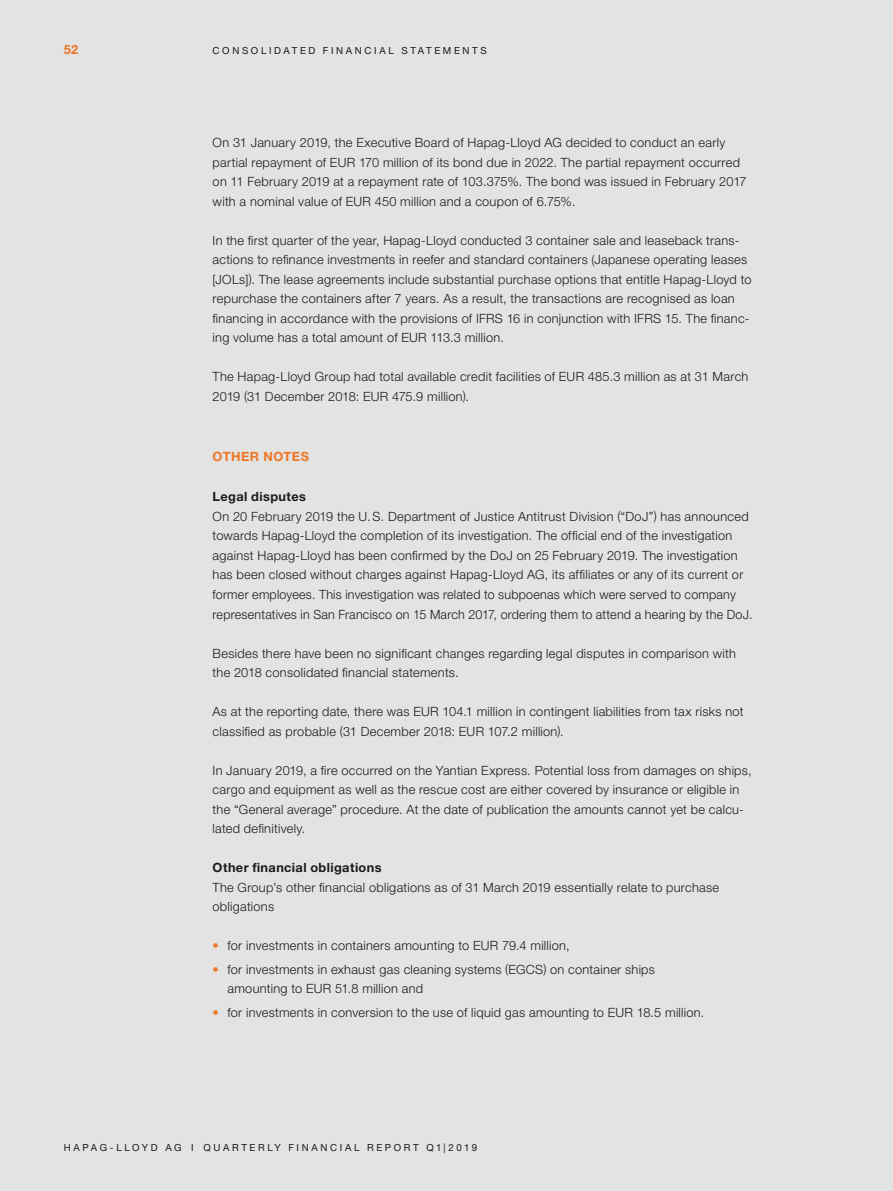
<style>
.page{position:relative;width:893px;height:1191px;background:#e3e3e3}
.page>*{position:absolute;margin:0;border:0;box-sizing:border-box;transform-origin:0 0}
.t1{font:300 12.75px/19.5px "Helvetica Neue LT";letter-spacing:.02em;color:#1a1a18}
.t2{font:700 12.75px "Helvetica Neue LT";letter-spacing:.03em;color:#1a1a18}
.t3{font:700 12.75px "Helvetica Neue LT";letter-spacing:.035em;color:#ee7623}
.t4{font:9.75px "Helvetica Neue LT";letter-spacing:.27em;color:#1a1a18}
.s1{font-weight:700;color:#ee7623}
</style>
<div class="page">
<p class="t3" style="left:64px;top:41px;width:16px">52</p>
<p class="t4" style="left:213px;top:44px;width:169px">CONS OLI DATED FI NA NCIAL</p>
<p class="t4" style="left:401px;top:44px;width:85px">S TATEM ENTS</p>
<p class="t1" style="left:213px;top:133px;width:535px">On 31 January 2019, the Executive Board of Hapag-Lloyd AG decided to conduct an early partial repayment of EUR 170 million of its bond due in 2022. The partial repayment occurred on 11 February 2019 at a repayment rate of 103.375%. The bond was issued in February 2017 with a nominal value of EUR 450 million and a coupon of 6.75%.</p>
<p class="t1" style="left:213px;top:230px;width:540px">In the first quarter of the year, Hapag-Lloyd conducted 3 container sale and leaseback trans&shy;actions to refinance investments in reefer and standard containers (Japanese operating leases [JOLs]). The lease agreements include substantial purchase options that entitle Hapag-Lloyd to repurchase the containers after 7 years. As a result, the transactions are recognised as loan financing in accordance with the provisions of IFRS 16 in conjunction with IFRS 15. The financ&shy;ing volume has a total amount of EUR 113.3 million.</p>
<p class="t1" style="left:213px;top:367px;width:537px">The Hapag-Lloyd Group had total available credit facilities of EUR 485.3 million as at 31 March<br>2019 (31 December 2018: EUR 475.9 million).</p>
<p class="t3" style="left:213px;top:448px;width:98px">OTHER NOTES</p>
<p class="t2" style="left:213px;top:489px;width:95px">Legal disputes</p>
<p class="t1" style="left:213px;top:506px;width:541px">On 20 February 2019 the U.S. Department of Justice Antitrust Division (“DoJ”) has announced towards Hapag-Lloyd the completion of its investigation. The official end of the investigation against Hapag-Lloyd has been confirmed by the DoJ on 25 February 2019. The investigation has been closed without charges against Hapag-Lloyd AG, its affiliates or any of its current or former employees. This investigation was related to subpoenas which were served to company representatives in San Francisco on 15 March 2017, ordering them to attend a hearing by the DoJ.</p>
<p class="t1" style="left:213px;top:643px;width:525px">Besides there have been no significant changes regarding legal disputes in comparison with the 2018 consolidated financial statements.</p>
<p class="t1" style="left:213px;top:701px;width:532px">As at the reporting date, there was EUR 104.1 million in contingent liabilities from tax risks not classified as probable (31 December 2018: EUR 107.2 million).</p>
<p class="t1" style="left:213px;top:760px;width:541px">In January 2019, a fire occurred on the Yantian Express. Potential loss from damages on ships, cargo and equipment as well as the rescue cost are either covered by insurance or eligible in the “General average” procedure. At the date of publication the amounts cannot yet be calcu&shy;lated definitively.</p>
<p class="t2" style="left:213px;top:859px;width:171px">Other financial obligations</p>
<p class="t1" style="left:213px;top:877px;width:508px">The Group’s other financial obligations as of 31 March 2019 essentially relate to purchase obligations</p>
<p class="t1" style="left:213px;top:935px;width:359px"><span class="s1">•</span> for investments in containers amounting to EUR 79.4 million,</p>
<p class="t1" style="left:227px;top:959px;width:429px;text-indent:-15px"><span class="s1">•</span> for investments in exhaust gas cleaning systems (EGCS) on container ships amounting to EUR 51.8 million and</p>
<p class="t1" style="left:213px;top:1002px;width:493px"><span class="s1">•</span> for investments in conversion to the use of liquid gas amounting to EUR 18.5 million.</p>
<p class="t4" style="left:64px;top:1141px;width:284px">HA PAG -LL OYD AG I QUA RTERL Y FI NA NCIAL</p>
<p class="t4" style="left:367px;top:1141px;width:112px">REPORT Q1|2019</p>
</div>
